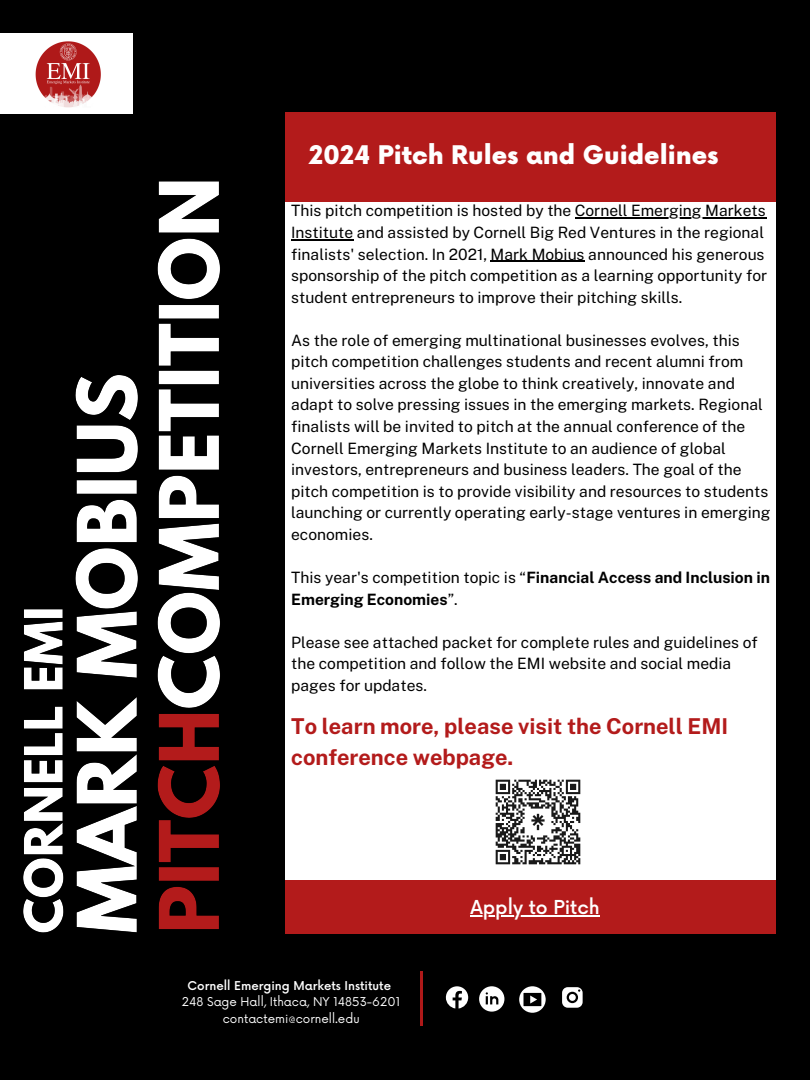
<style>
.page{position:relative;width:810px;height:1080px;background:#000}
.page>*{position:absolute;margin:0;border:0;box-sizing:border-box;transform-origin:0 0}
.t1{font:900 25px "Now";color:#fff}
.t2{font:700 21.88px/30.4px "Public Sans";color:#b31b1b}
.t3{font:500 18.75px "Now";color:#fff}
.t4{font:15.62px/21.6px "Public Sans";color:#000}
.t5{font:700 15.62px/21.6px "Public Sans";color:#000}
.t6{font:11.88px/16.4px "Now";color:#fff;text-align:center}
.s1{font-weight:400}
.s2{font-weight:500}
</style>
<div class="page">
<div style="left:285px;top:112px;width:490px;height:821px;background:#b31b1b"></div>
<div style="left:285px;top:202px;width:490px;height:678px;background:#fff"></div>
<hr style="left:575px;top:217px;width:191px;height:2px;background:#000">
<hr style="left:291px;top:239px;width:62px;height:1px;background:#000">
<hr style="left:491px;top:261px;width:94px;height:1px;background:#000">
<img style="left:420px;top:972px;width:2px;height:54px">
<hr style="left:470px;top:915px;width:130px;height:2px;background:#fff">
<div style="left:0;top:33px;width:133px;height:81px;background:#fff"></div>
<img style="left:35px;top:41px;width:66px;height:67px">
<img style="left:23px;top:181px;width:197px;height:752px">
<img style="left:495px;top:780px;width:85px;height:85px">
<svg style="left:446px;top:986px;width:22px;height:23px"></svg>
<svg style="left:479px;top:986px;width:25px;height:26px"></svg>
<svg style="left:562px;top:987px;width:21px;height:21px"></svg>
<svg style="left:519px;top:986px;width:26px;height:27px"></svg>
<h2 class="t1" style="left:309px;top:141px;width:411px">2024 Pitch Rules and Guidelines</h2>
<p class="t4" style="left:291px;top:200px;width:478px">This pitch competition is hosted by the Cornell Emerging Markets Institute and assisted by Cornell Big Red Ventures in the regional finalists' selection. In 2021, Mark Mobius announced his generous sponsorship of the pitch competition as a learning opportunity for student entrepreneurs to improve their pitching skills.</p>
<p class="t4" style="left:291px;top:329px;width:481px">As the role of emerging multinational businesses evolves, this pitch competition challenges students and recent alumni from universities across the globe to think creatively, innovate and adapt to solve pressing issues in the emerging markets. Regional finalists will be invited to pitch at the annual conference of the Cornell Emerging Markets Institute to an audience of global investors, entrepreneurs and business leaders. The goal of the pitch competition is to provide visibility and resources to students launching or currently operating early-stage ventures in emerging economies.</p>
<p class="t5" style="left:291px;top:567px;width:480px"><span class="s1">This year's competition topic is “</span>Financial Access and Inclusion in<br>Emerging Economies<span class="s1">”.</span></p>
<p class="t4" style="left:291px;top:631px;width:468px">Please see attached packet for complete rules and guidelines of the competition and follow the EMI website and social media pages for updates.</p>
<p class="t2" style="left:291px;top:711px;width:438px">To learn more, please visit the Cornell EMI conference webpage.</p>
<p class="t6" style="left:182px;top:978px;width:220px"><span class="s2">Cornell Emerging Markets Institute<br></span>248 Sage Hall, Ithaca, NY 14853-6201 contactemi@cornell.edu</p>
<p class="t3" style="left:470px;top:897px;width:131px">Apply to Pitch</p>
</div>
